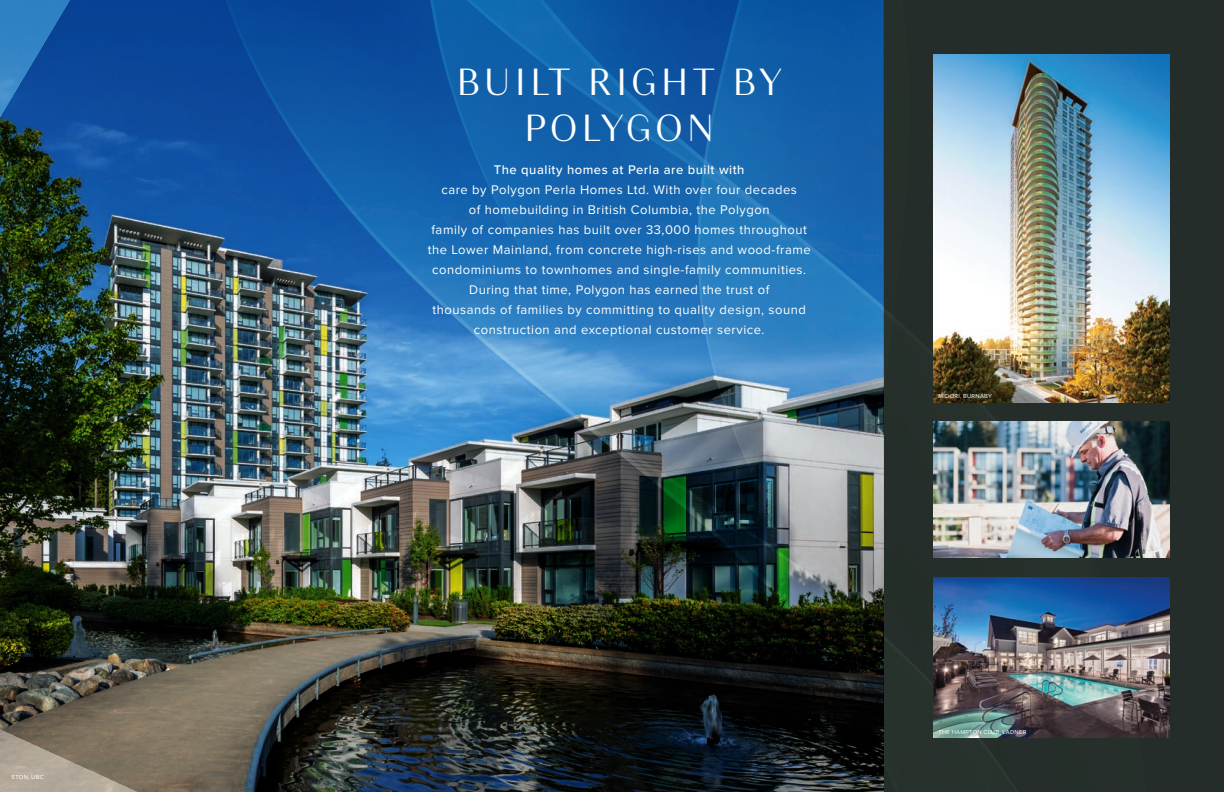
<style>
.page{position:relative;width:1224px;height:792px;background:#fff}
.page>*{position:absolute;margin:0;border:0;box-sizing:border-box;transform-origin:0 0}
.t1{font:300 40px/46px "Granville";letter-spacing:.07em;color:#fff;text-align:center}
.t2{font:13px/20px "Proxima Nova";letter-spacing:.04em;color:#fff;text-align:center}
.t3{font:500 13px "Proxima Nova";letter-spacing:.04em;color:#fff}
.t4{font:6px "Proxima Nova";letter-spacing:.04em;color:#fff}
</style>
<div class="page">
<img style="left:0;top:253px;width:43px;height:539px">
<img style="left:43px;top:0;width:195px;height:792px">
<img style="left:238px;top:0;width:645px;height:792px">
<div style="left:883px;top:0;width:341px;height:792px;background:#242d29"></div>
<img style="left:934px;top:577px;width:236px;height:161px">
<img style="left:934px;top:422px;width:236px;height:136px">
<img style="left:934px;top:54px;width:236px;height:348px">
<p class="t4" style="left:12px;top:773px;width:34px">ETON, UBC</p>
<h1 class="t1" style="left:456px;top:59px;width:328px">BUILT RIGHT BY<br>POLYGON</h1>
<p class="t3" style="left:494px;top:162px;width:252px">The quality homes at Perla are built with</p>
<p class="t2" style="left:428px;top:180px;width:385px">care by Polygon Perla Homes Ltd. With over four decades<br>of homebuilding in British Columbia, the Polygon<br>family of companies has built over 33,000 homes throughout the Lower Mainland, from concrete high-rises and wood-frame condominiums to townhomes and single-family communities.<br>During that time, Polygon has earned the trust of<br>thousands of families by committing to quality design, sound construction and exceptional customer service.</p>
<p class="t4" style="left:938px;top:393px;width:55px">MIDORI, BURNABY</p>
<p class="t4" style="left:938px;top:728px;width:89px">THE HAMPTON CLUB, LADNER</p>
</div>
